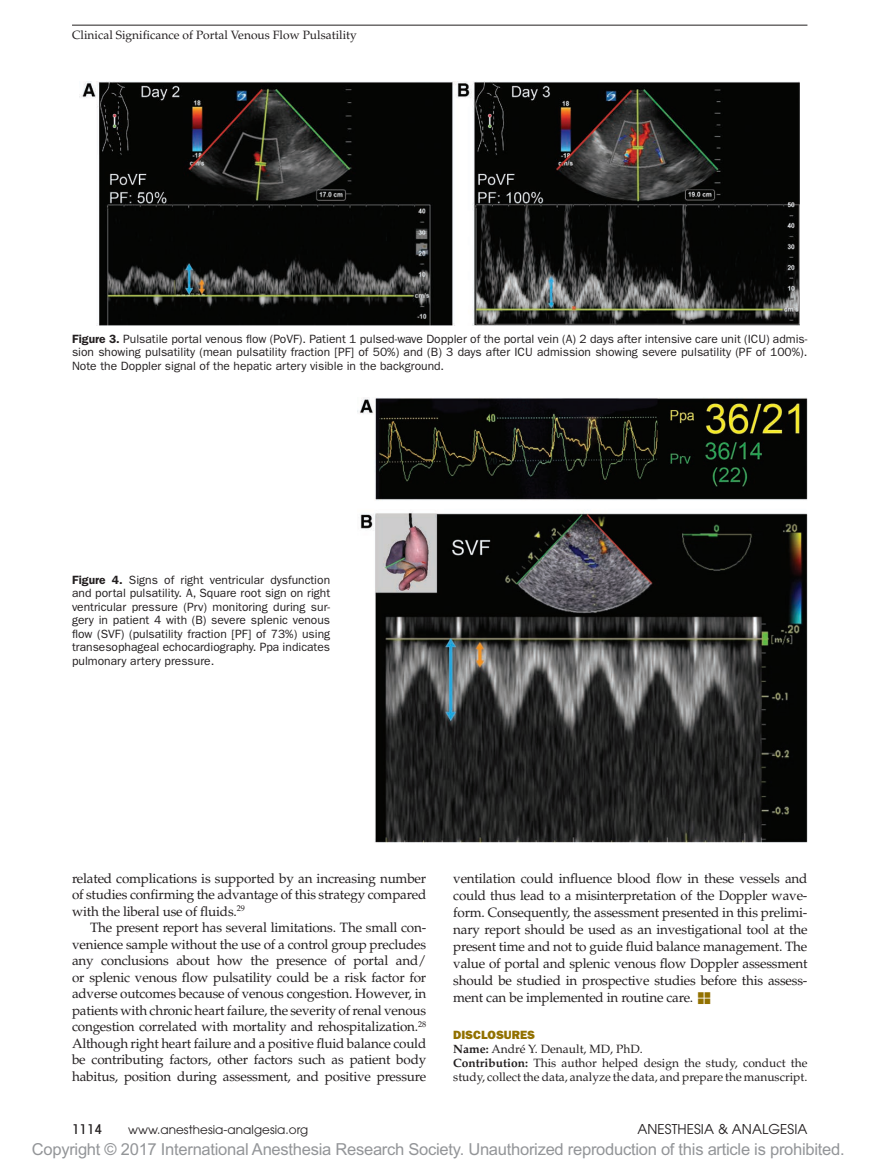
<style>
.page{position:relative;width:878px;height:1175px;background:#fff}
.page>*{position:absolute;margin:0;border:0;box-sizing:border-box;transform-origin:0 0}
.t1{font:16.5px "Arial MT Std";letter-spacing:-.015em;color:#939598}
.t2{font:13.5px/16.5px "Palatino LT Std";letter-spacing:-.015em;color:#231f20;text-align:justify}
.t3{font:13.5px "Avant Garde";letter-spacing:.005em;color:#231f20}
.t4{font:500 condensed 13.5px "Avant Garde";color:#231f20}
.t5{font:12px/13.5px "ITC Franklin Gothic Std";color:#231f20;text-align:justify}
.t6{font:12px/14.1px "Palatino LT Std";color:#231f20}
.t7{font:12px "Avant Garde";letter-spacing:.005em;color:#231f20}
.t8{font:12px "ITC Franklin Gothic Std Hvy";color:#927100}
.s1{font-weight:600}
.s2{font-weight:700}
</style>
<div class="page">
<hr style="left:72px;top:25px;width:735px;height:1px;background:#231f20">
<img style="left:81px;top:81px;width:719px;height:244px">
<img style="left:357px;top:398px;width:450px;height:445px">
<p class="t6" style="left:72px;top:28px;width:286px">Clinical Significance of Portal Venous Flow Pulsatility</p>
<p class="t5" style="left:72px;top:332px;width:737px"><span class="s1">Figure 3.</span> Pulsatile portal venous flow (PoVF). Patient 1 pulsed-wave Doppler of the portal vein (A) 2 days after intensive care unit (ICU) admis&shy;sion showing pulsatility (mean pulsatility fraction [PF] of 50%) and (B) 3 days after ICU admission showing severe pulsatility (PF of 100%).<br>Note the Doppler signal of the hepatic artery visible in the background.</p>
<p class="t5" style="left:72px;top:573px;width:260px"><span class="s1">Figure 4.</span> Signs of right ventricular dysfunction and portal pulsatility. A, Square root sign on right ventricular pressure (Prv) monitoring during sur&shy;gery in patient 4 with (B) severe splenic venous flow (SVF) (pulsatility fraction [PF] of 73%) using transesophageal echocardiography. Ppa indicates pulmonary artery pressure.</p>
<p class="t2" style="left:72px;top:870px;width:356px">related complications is supported by an increasing number of studies confirming the advantage of this strategy compared with the liberal use of fluids.<sup>29</sup></p>
<p class="t2" style="left:72px;top:919px;width:356px;text-indent:18px">The present report has several limitations. The small con&shy;venience sample without the use of a control group precludes any conclusions about how the presence of portal and/ or splenic venous flow pulsatility could be a risk factor for adverse outcomes because of venous congestion. However, in patients with chronic heart failure, the severity of renal venous congestion correlated with mortality and rehospitalization.<sup>28<br></sup>Although right heart failure and a positive fluid balance could be contributing factors, other factors such as patient body habitus, position during assessment, and positive pressure</p>
<p class="t2" style="left:453px;top:869px;width:356px;line-height:17.1px">ventilation could influence blood flow in these vessels and could thus lead to a misinterpretation of the Doppler wave&shy;form. Consequently, the assessment presented in this prelimi&shy;nary report should be used as an investigational tool at the present time and not to guide fluid balance management. The value of portal and splenic venous flow Doppler assessment should be studied in prospective studies before this assess&shy;ment can be implemented in routine care.</p>
<p class="t8" style="left:453px;top:1027px;width:83px">DISCLOSURES</p>
<p class="t6" style="left:453px;top:1042px;width:356px"><span class="s2">Name:</span> André Y. Denault, MD, PhD.<br><span class="s2">Contribution:</span> This author helped design the study, conduct the study, collect the data, analyze the data, and prepare the manuscript.</p>
<p class="t4" style="left:72px;top:1121px;width:32px">1114</p>
<p class="t7" style="left:128px;top:1123px;width:182px">www.anesthesia-analgesia.org</p>
<p class="t3" style="left:637px;top:1121px;width:171px">ANESTHESIA &amp; ANALGESIA</p>
<p class="t1" style="left:32px;top:1140px;width:814px">Copyright © 2017 International Anesthesia Research Society. Unauthorized reproduction of this article is prohibited.</p>
</div>
